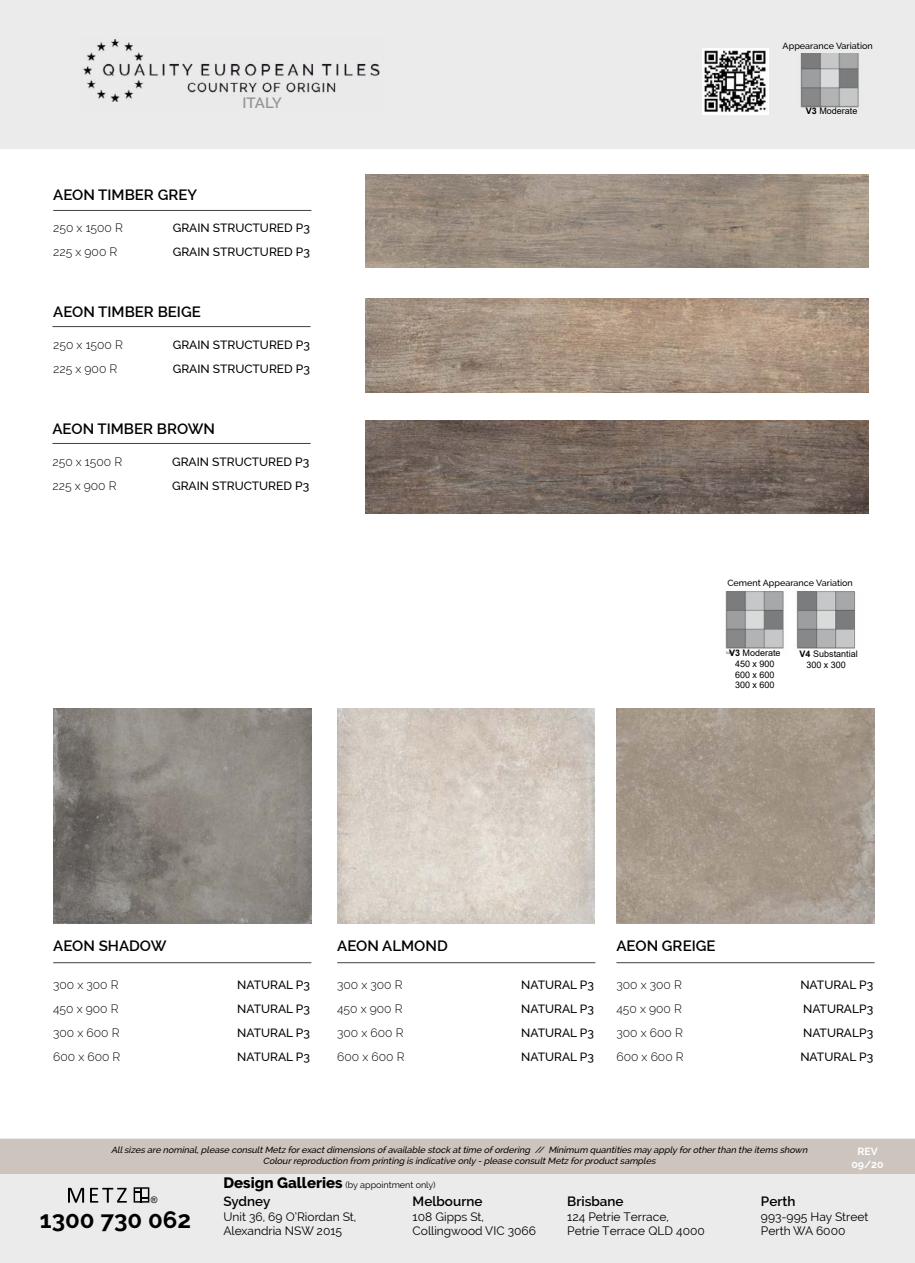
<style>
.page{position:relative;width:915px;height:1263px;background:#fff}
.page>*{position:absolute;margin:0;border:0;box-sizing:border-box;transform-origin:0 0}
.t1{font:700 24px "Raleway";color:#000}
.t2{font:600 15px "Raleway";color:#000}
.t3{font:600 15px "Raleway";letter-spacing:-.035em;color:#939598}
.t4{font:600 13.5px "Raleway";color:#000}
.t5{font:500 12px "Raleway";color:#000}
.t6{font:300 12px "Raleway";color:#000}
.t7{font:12px "Raleway";color:#000}
.t8{font:700 10.5px/12.6px "Raleway";color:#fff;text-align:center}
.t9{font:italic 500 9px/10.8px "Raleway";color:#000;text-align:center}
.t10{font:9px/10.8px "Arial";color:#000;text-align:center}
.t11{font:500 9px "Raleway";color:#000}
.t12{font:9px "Raleway";color:#000}
.s1{font-weight:700}
.s2{font-weight:800;font-size:15px}
</style>
<div class="page">
<div style="left:0;top:1138px;width:914px;height:125px;background:#ebebec"></div>
<svg style="left:134px;top:1187px;width:15px;height:15px"></svg>
<svg style="left:68px;top:1188px;width:16px;height:15px"></svg>
<svg style="left:90px;top:1188px;width:37px;height:15px"></svg>
<div style="left:0;top:1139px;width:914px;height:35px;background:#ccc4bd"></div>
<div style="left:0;top:0;width:914px;height:149px;background:#ebebec"></div>
<img style="left:83px;top:38px;width:297px;height:64px">
<hr style="left:53px;top:210px;width:258px;height:1px;background:#414042">
<hr style="left:52px;top:326px;width:258px;height:1px;background:#414042">
<img style="left:53px;top:709px;width:258px;height:214px">
<hr style="left:53px;top:962px;width:258px;height:1px;background:#414042">
<hr style="left:52px;top:443px;width:258px;height:1px;background:#414042">
<img style="left:366px;top:174px;width:501px;height:94px">
<img style="left:366px;top:299px;width:501px;height:93px">
<img style="left:366px;top:420px;width:501px;height:94px">
<img style="left:725px;top:591px;width:59px;height:63px">
<img style="left:796px;top:591px;width:60px;height:58px">
<img style="left:337px;top:709px;width:257px;height:214px">
<hr style="left:337px;top:962px;width:258px;height:1px;background:#414042">
<img style="left:616px;top:709px;width:258px;height:214px">
<hr style="left:616px;top:962px;width:258px;height:1px;background:#414042">
<img style="left:800px;top:53px;width:59px;height:55px">
<img style="left:702px;top:48px;width:66px;height:66px">
<h2 class="t3" style="left:242px;top:94px;width:41px">ITALY</h2>
<h2 class="t2" style="left:53px;top:186px;width:145px">AEON TIMBER GREY</h2>
<h3 class="t6" style="left:53px;top:221px;width:71px">250 x 1500 R</h3>
<h3 class="t5" style="left:173px;top:221px;width:139px">GRAIN STRUCTURED P3</h3>
<h3 class="t6" style="left:53px;top:245px;width:66px">225 x 900 R</h3>
<h3 class="t5" style="left:173px;top:245px;width:139px">GRAIN STRUCTURED P3</h3>
<h2 class="t2" style="left:53px;top:303px;width:149px">AEON TIMBER BEIGE</h2>
<h3 class="t6" style="left:53px;top:338px;width:71px">250 x 1500 R</h3>
<h3 class="t5" style="left:173px;top:338px;width:139px">GRAIN STRUCTURED P3</h3>
<h3 class="t6" style="left:53px;top:362px;width:66px">225 x 900 R</h3>
<h3 class="t5" style="left:173px;top:362px;width:139px">GRAIN STRUCTURED P3</h3>
<h2 class="t2" style="left:52px;top:420px;width:164px">AEON TIMBER BROWN</h2>
<h3 class="t6" style="left:52px;top:455px;width:71px">250 x 1500 R</h3>
<h3 class="t5" style="left:172px;top:455px;width:139px">GRAIN STRUCTURED P3</h3>
<h3 class="t6" style="left:52px;top:479px;width:66px">225 x 900 R</h3>
<h3 class="t5" style="left:172px;top:479px;width:139px">GRAIN STRUCTURED P3</h3>
<p class="t11" style="left:782px;top:40px;width:91px">Appearance Variation</p>
<p class="t10" style="left:805px;top:106px;width:53px"><span class="s1">V3</span> Moderate</p>
<p class="t11" style="left:727px;top:578px;width:127px">Cement Appearance Variation</p>
<p class="t10" style="left:728px;top:647px;width:53px"><span class="s1">V3</span> Moderate<br>450 x 900<br>600 x 600<br>300 x 600</p>
<p class="t10" style="left:799px;top:649px;width:60px"><span class="s1">V4</span> Substantial<br>300 x 300</p>
<h2 class="t2" style="left:53px;top:937px;width:115px">AEON SHADOW</h2>
<h3 class="t6" style="left:53px;top:977px;width:67px">300 x 300 R</h3>
<h3 class="t5" style="left:237px;top:978px;width:74px">NATURAL P3</h3>
<h3 class="t6" style="left:53px;top:1001px;width:67px">450 x 900 R</h3>
<h3 class="t5" style="left:237px;top:1002px;width:74px">NATURAL P3</h3>
<h3 class="t6" style="left:53px;top:1025px;width:68px">300 x 600 R</h3>
<h3 class="t5" style="left:237px;top:1026px;width:74px">NATURAL P3</h3>
<h3 class="t6" style="left:53px;top:1049px;width:69px">600 x 600 R</h3>
<h3 class="t5" style="left:237px;top:1050px;width:74px">NATURAL P3</h3>
<h2 class="t2" style="left:337px;top:937px;width:112px">AEON ALMOND</h2>
<h3 class="t6" style="left:337px;top:977px;width:67px">300 x 300 R</h3>
<h3 class="t5" style="left:521px;top:978px;width:74px">NATURAL P3</h3>
<h3 class="t6" style="left:337px;top:1001px;width:67px">450 x 900 R</h3>
<h3 class="t5" style="left:521px;top:1002px;width:74px">NATURAL P3</h3>
<h3 class="t6" style="left:337px;top:1025px;width:68px">300 x 600 R</h3>
<h3 class="t5" style="left:521px;top:1026px;width:74px">NATURAL P3</h3>
<h3 class="t6" style="left:337px;top:1049px;width:69px">600 x 600 R</h3>
<h3 class="t5" style="left:521px;top:1050px;width:74px">NATURAL P3</h3>
<h2 class="t2" style="left:616px;top:937px;width:101px">AEON GREIGE</h2>
<h3 class="t6" style="left:616px;top:977px;width:67px">300 x 300 R</h3>
<h3 class="t5" style="left:800px;top:978px;width:74px">NATURAL P3</h3>
<h3 class="t6" style="left:616px;top:1001px;width:67px">450 x 900 R</h3>
<h3 class="t5" style="left:802px;top:1002px;width:72px">NATURALP3</h3>
<h3 class="t6" style="left:616px;top:1025px;width:68px">300 x 600 R</h3>
<h3 class="t5" style="left:802px;top:1026px;width:72px">NATURALP3</h3>
<h3 class="t6" style="left:616px;top:1049px;width:69px">600 x 600 R</h3>
<h3 class="t5" style="left:800px;top:1050px;width:74px">NATURAL P3</h3>
<p class="t9" style="left:111px;top:1144px;width:699px">Allsizes are nominal,please consultMetz forexactdimensions ofavailable stock attime ofordering // Minimum quantities may apply forotherthan the items shown<br>Colourreproduction from printing is indicative only -please consultMetz forproductsamples</p>
<p class="t8" style="left:851px;top:1145px;width:34px">REV<br>09/20</p>
<p class="t12" style="left:223px;top:1179px;width:214px"><span class="s2">Design Galleries</span> (by appointment only)</p>
<h3 class="t4" style="left:223px;top:1194px;width:48px">Sydney</h3>
<h3 class="t4" style="left:412px;top:1194px;width:71px">Melbourne</h3>
<h3 class="t4" style="left:567px;top:1194px;width:58px">Brisbane</h3>
<h3 class="t4" style="left:760px;top:1194px;width:36px">Perth</h3>
<h3 class="t7" style="left:223px;top:1209px;width:134px">Unit 36, 69 O’Riordan St,</h3>
<h3 class="t7" style="left:412px;top:1209px;width:73px">108 Gipps St,</h3>
<h3 class="t7" style="left:567px;top:1209px;width:103px">124 Petrie Terrace,</h3>
<h3 class="t7" style="left:760px;top:1209px;width:109px">993-995 Hay Street</h3>
<h3 class="t7" style="left:223px;top:1224px;width:120px">Alexandria NSW 2015</h3>
<h3 class="t7" style="left:412px;top:1224px;width:125px">Collingwood VIC 3066</h3>
<h3 class="t7" style="left:567px;top:1224px;width:139px">Petrie Terrace QLD 4000</h3>
<h3 class="t7" style="left:760px;top:1224px;width:86px">Perth WA 6000</h3>
<p class="t10" style="left:151px;top:1194px;width:8px">®</p>
<h1 class="t1" style="left:40px;top:1205px;width:153px">1300 730 062</h1>
</div>
